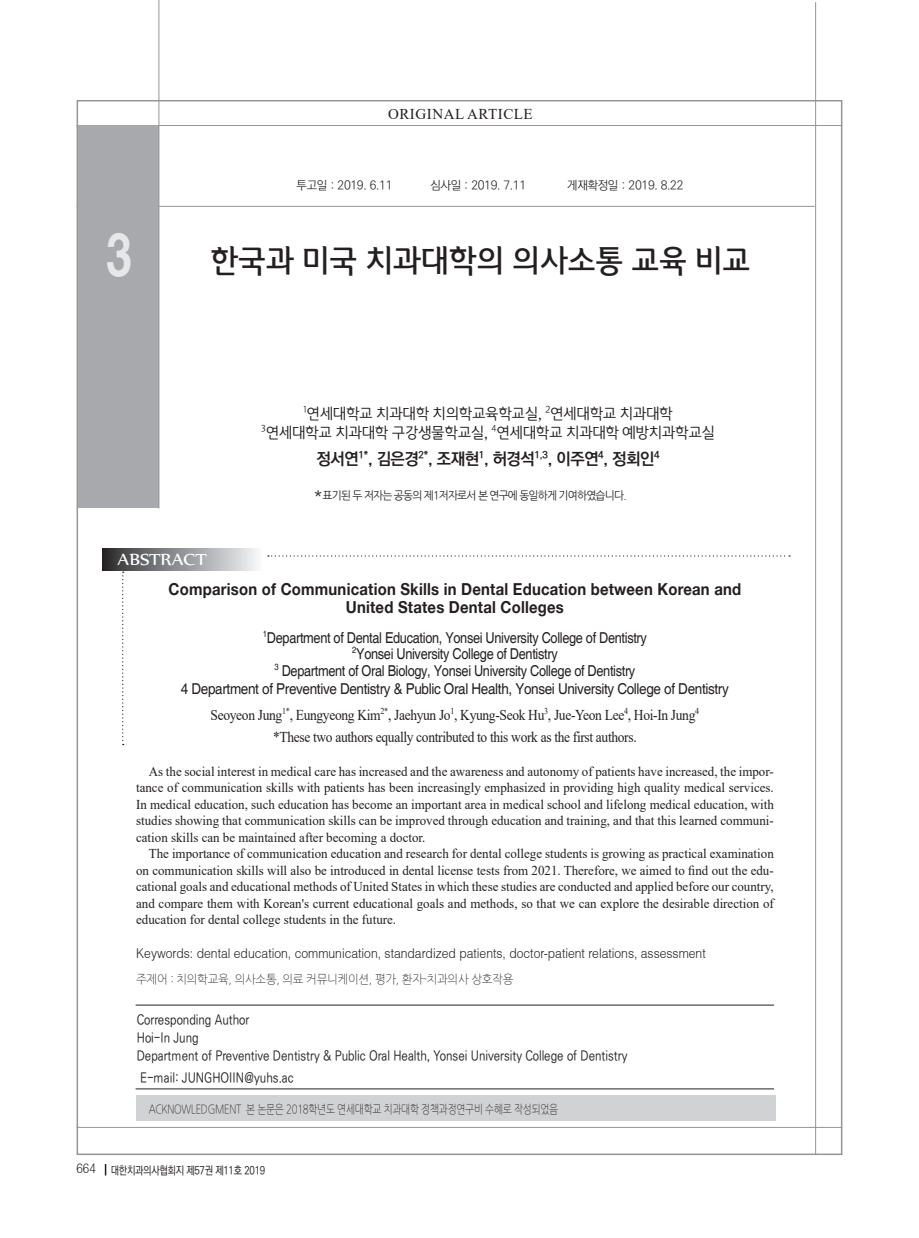
<style>
.page{position:relative;width:919px;height:1238px;background:#fff}
.page>*{position:absolute;margin:0;border:0;box-sizing:border-box;transform-origin:0 0}
.t1{font:700 60px "Helvetica 75";color:#e6e7e9;scale:.75 1}
.제목{font:500 31.5px "Auction Gothic";letter-spacing:-.025em;color:#231f20;scale:.95 1}
.t2{font:19.5px "Nyala";color:#fff;scale:1.1 1}
.초록제목{font:700 16.5px "Helvetica 75";letter-spacing:.015em;color:#231f20;scale:.9 1}
.이름_국문{font:16.5px "Ko Pub World Dotum PB";letter-spacing:-.025em;color:#231f20}
.초록-학교_교실{font:15px "Helvetica";letter-spacing:-.025em;color:#231f20;scale:.85 1}
.초록-이름{font:15px "Times New Roman";letter-spacing:-.025em;color:#231f20;scale:.9 1}
.초록-학교_교실-2{font:15px "Helvetica";letter-spacing:-.025em;color:#231f20;scale:.9 1}
.학교_교실{font:300 15px "Auction Gothic";letter-spacing:-.025em;color:#231f20;scale:.95 1}
.초록-이름-2{font:15px "Times New Roman";letter-spacing:.035em;color:#231f20}
.초록-본문{font:13.5px/16.5px "Times New Roman";color:#231f20;text-align:justify;scale:.96 1}
.t3{font:13.5px "Ko Pub World Dotum PM";color:#231f20;scale:.85 1}
.키워드{font:300 13.5px "Helvetica";color:#231f20;scale:.9 1}
.키워드-2{font:300 13.5px "Helvetica";color:#231f20;scale:.85 1}
.t4{font:12px "Nanum Gothic OTF Light";letter-spacing:-.025em;color:#231f20;scale:.8 1}
.t5{font:12px "Ko Pub World Dotum PL";letter-spacing:-.025em;color:#231f20}
.t6{font:12px "Nanum Gothic OTF Light";letter-spacing:-.025em;color:#231f20;scale:.95 1}
.t7{font:11.25px "Nanum Gothic OTF";letter-spacing:-.075em;color:#231f20;scale:.95 1}
.t8{font:11.25px "Ko Pub World Dotum PM";letter-spacing:-.025em;color:#231f20;scale:.85 1}
.s1{font-size:16.5px}
</style>
<div class="page">
<div style="left:77px;top:100px;width:765px;height:1054px;background:#fff;border:2px solid #939598"></div>
<hr style="left:815px;top:2px;width:1px;height:1152px;background:#939598">
<hr style="left:77px;top:125px;width:765px;height:1px;background:#939598">
<hr style="left:77px;top:1127px;width:765px;height:1px;background:#939598">
<hr style="left:77px;top:206px;width:737px;height:1px;background:#939598">
<div style="left:78px;top:125px;width:81px;height:383px;background:#a8a9ad"></div>
<hr style="left:159px;top:0;width:1px;height:508px;background:#939598">
<svg style="left:268px;top:555px;width:522px;height:1px"></svg>
<svg style="left:122px;top:571px;width:2px;height:174px"></svg>
<div style="left:102px;top:549px;width:159px;height:21px;background:linear-gradient(to right,#2c2c2e,#f7f9fb)"></div>
<hr style="left:136px;top:1004px;width:638px;height:1px;background:#231f20">
<hr style="left:136px;top:1088px;width:638px;height:1px;background:#231f20">
<div style="left:136px;top:1095px;width:639px;height:25px;background:#d1d2d4"></div>
<p class="초록-이름-2" style="left:388px;top:104px;width:146px">ORIGINAL ARTICLE</p>
<p class="t1" style="left:107px;top:217px;width:35px">3</p>
<p class="t5" style="left:296px;top:177px;width:97px">투고일：2019. 6.11</p>
<p class="t5" style="left:430px;top:177px;width:97px">심사일：2019. 7.11</p>
<p class="t5" style="left:567px;top:177px;width:118px">게재확정일：2019. 8.22</p>
<p class="제목" style="left:210px;top:244px;width:570px">한국과 미국 치과대학의 의사소통 교육 비교</p>
<p class="학교_교실" style="left:303px;top:406px;width:390px"><sup>1</sup>연세대학교 치과대학 치의학교육학교실, <sup>2</sup>연세대학교 치과대학</p>
<p class="학교_교실" style="left:261px;top:425px;width:479px"><sup>3</sup>연세대학교 치과대학 구강생물학교실, <sup>4</sup>연세대학교 치과대학 예방치과학교실</p>
<p class="이름_국문" style="left:316px;top:447px;width:344px">정서연<sup>1*</sup>, 김은경<sup>2*</sup>, 조재현<sup>1</sup>, 허경석<sup>1,3</sup>, 이주연<sup>4</sup>, 정회인<sup>4</sup></p>
<p class="t7" style="left:313px;top:490px;width:331px"><span class="s1">*</span>표기된 두 저자는 공동의 제1저자로서 본 연구에 동일하게 기여하였습니다.</p>
<p class="t2" style="left:118px;top:548px;width:83px">ABSTRACT</p>
<p class="초록제목" style="left:169px;top:578px;width:637px">Comparison of Communication Skills in Dental Education between Korean and</p>
<p class="초록제목" style="left:346px;top:596px;width:244px">United States Dental Colleges</p>
<p class="초록-학교_교실" style="left:263px;top:628px;width:453px"><sup>1</sup>Department of Dental Education, Yonsei University College of Dentistry</p>
<p class="초록-학교_교실" style="left:352px;top:645px;width:243px"><sup>2</sup>Yonsei University College of Dentistry</p>
<p class="초록-학교_교실" style="left:274px;top:661px;width:426px"><sup>3</sup> Department of Oral Biology, Yonsei University College of Dentistry</p>
<p class="초록-학교_교실-2" style="left:181px;top:679px;width:610px">4 Department of Preventive Dentistry &amp; Public Oral Health, Yonsei University College of Dentistry</p>
<p class="초록-이름" style="left:211px;top:704px;width:544px">Seoyeon Jung<sup>1*</sup>, Eungyeong Kim<sup>2*</sup>, Jaehyun Jo<sup>1</sup>, Kyung-Seok Hu<sup>3</sup>, Jue-Yeon Lee<sup>4</sup>, Hoi-In Jung<sup>4</sup></p>
<p class="초록-이름" style="left:273px;top:726px;width:405px">*These two authors equally contributed to this work as the first authors.</p>
<p class="초록-본문" style="left:136px;top:762px;width:665px;text-indent:13px">As the social interest in medical care has increased and the awareness and autonomy of patients have increased, the impor&shy;tance of communication skills with patients has been increasingly emphasized in providing high quality medical services.<br>In medical education, such education has become an important area in medical school and lifelong medical education, with studies showing that communication skills can be improved through education and training, and that this learned communi&shy;cation skills can be maintained after becoming a doctor.</p>
<p class="초록-본문" style="left:136px;top:845px;width:665px;text-indent:13px">The importance of communication education and research for dental college students is growing as practical examination on communication skills will also be introduced in dental license tests from 2021. Therefore, we aimed to find out the edu&shy;cational goals and educational methods of United States in which these studies are conducted and applied before our country, and compare them with Korean's current educational goals and methods, so that we can explore the desirable direction of education for dental college students in the future.</p>
<p class="키워드" style="left:136px;top:944px;width:634px">Keywords: dental education, communication, standardized patients, doctor-patient relations, assessment</p>
<p class="t6" style="left:136px;top:973px;width:398px">주제어 : 치의학교육, 의사소통, 의료 커뮤니케이션, 평가, 환자-치과의사 상호작용</p>
<p class="t3" style="left:137px;top:1010px;width:134px">Corresponding Author</p>
<p class="t3" style="left:137px;top:1028px;width:74px">Hoi-In Jung</p>
<p class="t3" style="left:137px;top:1046px;width:579px">Department of Preventive Dentistry &amp; Public Oral Health, Yonsei University College of Dentistry</p>
<p class="t3" style="left:140px;top:1068px;width:182px">E-mail: JUNGHOIIN@yuhs.ac</p>
<p class="t4" style="left:149px;top:1103px;width:513px">ACKNOWLEDGMENT 본 논문은 2018학년도 연세대학교 치과대학 정책과정연구비 수혜로 작성되었음</p>
<p class="키워드-2" style="left:77px;top:1159px;width:24px">664</p>
<p class="t8" style="left:111px;top:1162px;width:183px">대한치과의사협회지 제57권 제11호 2019</p>
</div>
